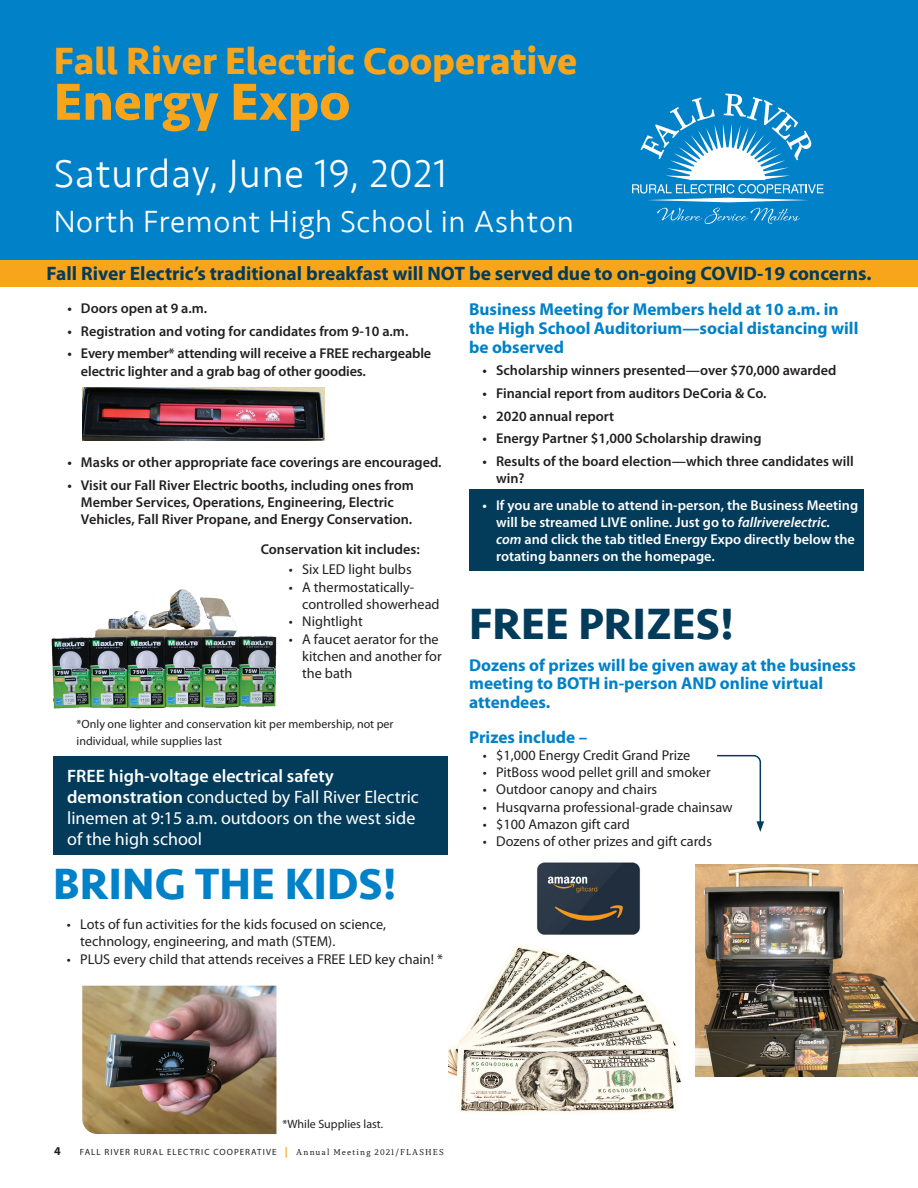
<style>
.page{position:relative;width:918px;height:1188px;background:#fff}
.page>*{position:absolute;margin:0;border:0;box-sizing:border-box;transform-origin:0 0}
.t1{font:700 54px "Seravek";color:#f9a51b}
.t2{font:700 45px "Seravek";color:#0081c8}
.t3{font:700 45px "Seravek";color:#033c5b}
.t4{font:300 40.5px "Seravek";letter-spacing:.02em;color:#fff}
.t5{font:700 39px "Seravek";color:#f9a51b}
.t6{font:300 31.5px "Seravek";letter-spacing:.02em;color:#fff}
.t7{font:700 19.5px "Myriad Pro";color:#033c5b}
.t8{font:18px/21px "Myriad Pro";color:#fff}
.t9{font:700 17.25px/18.8px "Myriad Pro";color:#0081c8}
.t10{font:600 14.25px/17.2px "Myriad Pro";color:#231f20}
.t11{font:14.25px/17.2px "Myriad Pro";color:#231f20}
.t12{font:600 14.25px/17.2px "Myriad Pro";color:#fff}
.t13{font:12px/17.2px "Myriad Pro";color:#231f20}
.t14{font:9px "Myriad";letter-spacing:.12em;color:#231f20}
.s1{font-weight:600}
.s2{font-style:italic}
.s3{font-weight:700;font-size:12px}
.s4{font-weight:700;font-size:10.5px;color:#f9a51b}
.s5{font-family:"Capitolina"}
</style>
<div class="page">
<div style="left:469px;top:490px;width:395px;height:81px;background:#033c5b"></div>
<hr style="left:917px;top:240px;width:1px;height:84px;background:#0081c8">
<div style="left:0;top:0;width:918px;height:259px;background:#0081c8"></div>
<div style="left:53px;top:756px;width:395px;height:99px;background:#033c5b"></div>
<svg style="left:657px;top:208px;width:143px;height:16px"></svg>
<svg style="left:632px;top:94px;width:192px;height:108px"></svg>
<img style="left:449px;top:945px;width:232px;height:169px">
<img style="left:82px;top:387px;width:243px;height:54px">
<img style="left:51px;top:589px;width:226px;height:120px">
<img style="left:537px;top:862px;width:103px;height:73px">
<img style="left:696px;top:864px;width:222px;height:212px">
<img style="left:82px;top:986px;width:194px;height:148px">
<div style="left:0;top:260px;width:918px;height:27px;background:#f9a51b"></div>
<svg style="left:717px;top:754px;width:47px;height:78px"></svg>
<h3 class="t5" style="left:54px;top:29px;width:525px">Fall River Electric Cooperative</h3>
<h1 class="t1" style="left:54px;top:59px;width:298px">Energy Expo</h1>
<h3 class="t4" style="left:54px;top:150px;width:394px">Saturday, June 19, 2021</h3>
<h3 class="t6" style="left:54px;top:203px;width:522px">North Fremont High School in Ashton</h3>
<h3 class="t7" style="left:47px;top:263px;width:826px">Fall River Electric’s traditional breakfast will NOT be served due to on-going COVID-19 concerns.</h3>
<p class="t10" style="left:67px;top:300px;width:141px">• Doors open at 9 a.m.</p>
<p class="t10" style="left:67px;top:323px;width:342px">• Registration and voting for candidates from 9-10 a.m.</p>
<p class="t10" style="left:81px;top:345px;width:352px;text-indent:-13px">• Every member* attending will receive a FREE rechargeable electric lighter and a grab bag of other goodies.</p>
<p class="t10" style="left:67px;top:454px;width:376px">• Masks or other appropriate face coverings are encouraged.</p>
<p class="t10" style="left:81px;top:477px;width:335px;text-indent:-13px">• Visit our Fall River Electric booths, including ones from<br>Member Services, Operations, Engineering, Electric<br>Vehicles, Fall River Propane, and Energy Conservation.</p>
<p class="t10" style="left:261px;top:541px;width:161px">Conservation kit includes:</p>
<p class="t11" style="left:289px;top:561px;width:125px">• Six LED light bulbs</p>
<p class="t11" style="left:302px;top:578px;width:139px;text-indent:-13px">• A thermostatically&shy;controlled showerhead</p>
<p class="t11" style="left:289px;top:613px;width:76px">• Nightlight</p>
<p class="t11" style="left:302px;top:630px;width:141px;text-indent:-13px">• A faucet aerator for the kitchen and another for the bath</p>
<p class="t13" style="left:77px;top:715px;width:318px">*Only one lighter and conservation kit per membership, not per individual, while supplies last</p>
<p class="t8" style="left:67px;top:765px;width:353px"><span class="s1">FREE high-voltage electrical safety demonstration</span> conducted by Fall River Electric linemen at 9:15 a.m. outdoors on the west side of the high school</p>
<h2 class="t2" style="left:53px;top:848px;width:346px">BRING THE KIDS!</h2>
<p class="t11" style="left:80px;top:916px;width:307px;text-indent:-13px">• Lots of fun activities for the kids focused on science, technology, engineering, and math (STEM).</p>
<p class="t11" style="left:67px;top:950px;width:378px">• PLUS every child that attends receives a FREE LED key chain! *</p>
<p class="t9" style="left:469px;top:300px;width:391px">Business Meeting for Members held at 10 a.m. in the High School Auditorium—social distancing will be observed</p>
<p class="t10" style="left:483px;top:362px;width:355px">• Scholarship winners presented—over $70,000 awarded</p>
<p class="t10" style="left:483px;top:385px;width:285px">• Financial report from auditors DeCoria &amp; Co.</p>
<p class="t10" style="left:483px;top:407px;width:133px">• 2020 annual report</p>
<p class="t10" style="left:483px;top:430px;width:280px">• Energy Partner $1,000 Scholarship drawing</p>
<p class="t10" style="left:496px;top:453px;width:359px;text-indent:-13px">• Results of the board election—which three candidates will win?</p>
<p class="t12" style="left:496px;top:496px;width:364px;text-indent:-13px">• If you are unable to attend in-person, the Business Meeting will be streamed LIVE online. Just go to <span class="s2">fallriverelectric. com</span> and click the tab titled Energy Expo directly below the rotating banners on the homepage.</p>
<h2 class="t3" style="left:469px;top:588px;width:267px">FREE PRIZES!</h2>
<p class="t9" style="left:469px;top:656px;width:388px">Dozens of prizes will be given away at the business meeting to BOTH in-person AND online virtual attendees.</p>
<p class="t9" style="left:469px;top:728px;width:120px">Prizes include –</p>
<p class="t11" style="left:483px;top:746px;width:209px">• $1,000 Energy Credit Grand Prize</p>
<p class="t11" style="left:483px;top:763px;width:230px">• PitBoss wood pellet grill and smoker</p>
<p class="t11" style="left:483px;top:781px;width:176px">• Outdoor canopy and chairs</p>
<p class="t11" style="left:483px;top:798px;width:252px">• Husqvarna professional-grade chainsaw</p>
<p class="t11" style="left:483px;top:815px;width:149px">• $100 Amazon gift card</p>
<p class="t11" style="left:483px;top:832px;width:231px">• Dozens of other prizes and gift cards</p>
<p class="t13" style="left:282px;top:1115px;width:102px">*While Supplies last.</p>
<p class="t14" style="left:54px;top:1148px;width:391px"><span class="s3">4</span> FALL RIVER RURAL ELECTRIC COOPERATIVE <span class="s4">|</span> <span class="s5">Annual Meeting 2021/FLASHES</span></p>
</div>
